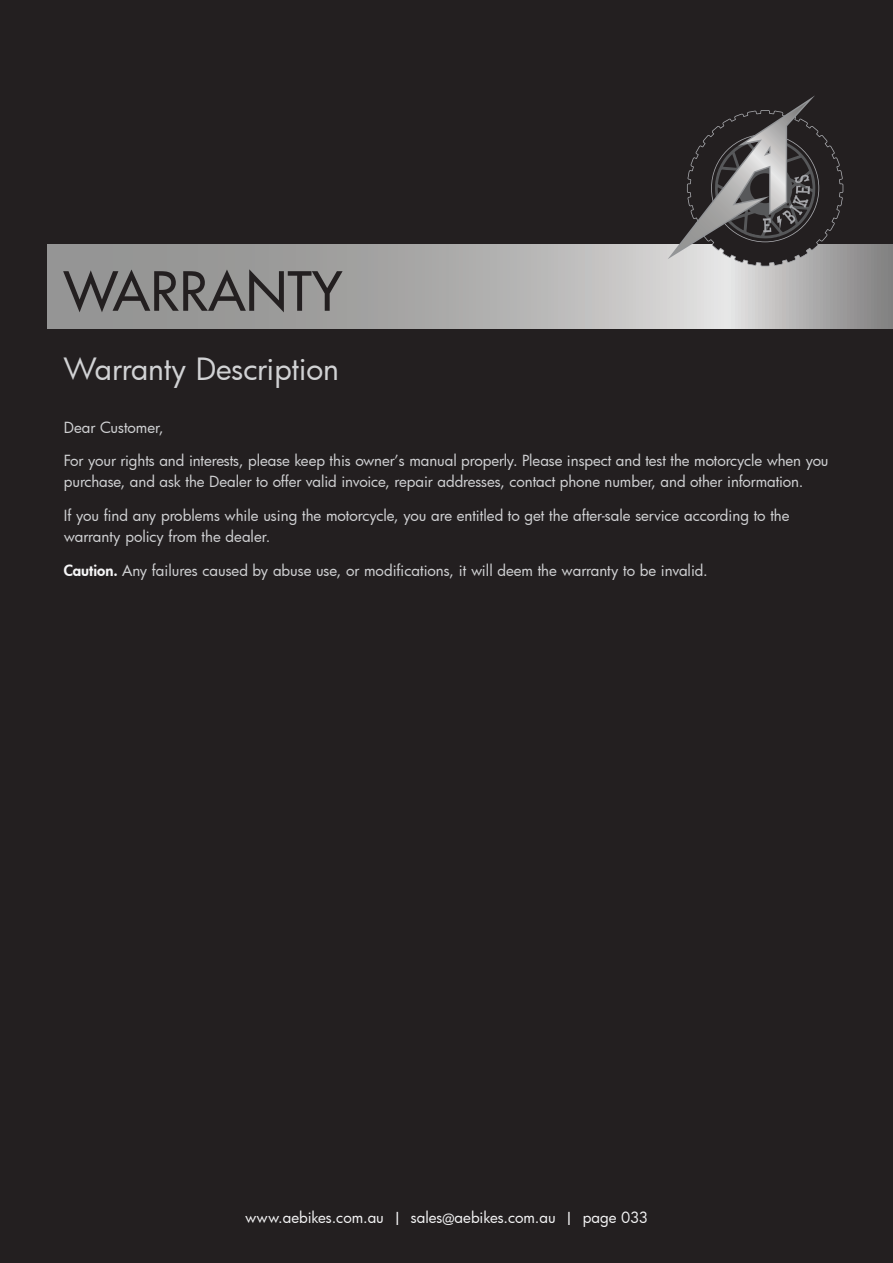
<style>
.page{position:relative;width:893px;height:1263px;background:#231f20}
.page>*{position:absolute;margin:0;border:0;box-sizing:border-box;transform-origin:0 0}
.t1{font:52.5px "Futura LT";letter-spacing:.01em;color:#231f20}
.t2{font:30px "Futura";letter-spacing:-.005em;color:#d1d2d4}
.t3{font:15px/21px "Futura";letter-spacing:-.005em;color:#d1d2d4}
.t4{font:15px "Futura";color:#f5f5f6}
.s1{font-weight:800;color:#f5f5f6}
.s2{font-family:"Futura LT"}
</style>
<div class="page">
<svg style="left:48px;top:245px;width:845px;height:83px;background:#ababaa"></svg>
<svg style="left:668px;top:95px;width:175px;height:171px"></svg>
<h1 class="t1" style="left:64px;top:257px;width:280px">WARRANTY</h1>
<h2 class="t2" style="left:64px;top:349px;width:277px">Warranty Description</h2>
<p class="t3" style="left:64px;top:416px;width:101px">Dear Customer,</p>
<p class="t3" style="left:64px;top:450px;width:766px">For your rights and interests, please keep this owner’s manual properly. Please inspect and test the motorcycle when you purchase, and ask the Dealer to offer valid invoice, repair addresses, contact phone number, and other information.</p>
<p class="t3" style="left:64px;top:505px;width:727px">If you find any problems while using the motorcycle, you are entitled to get the after-sale service according to the warranty policy from the dealer.</p>
<p class="t3" style="left:64px;top:560px;width:645px"><span class="s1">Caution.</span> Any failures caused by abuse use, or modifications, it will deem the warranty to be invalid.</p>
<p class="t4" style="left:245px;top:1207px;width:404px">www.aebikes.com.au <span class="s2">|</span> sales@aebikes.com.au <span class="s2">|</span> page 033</p>
</div>
